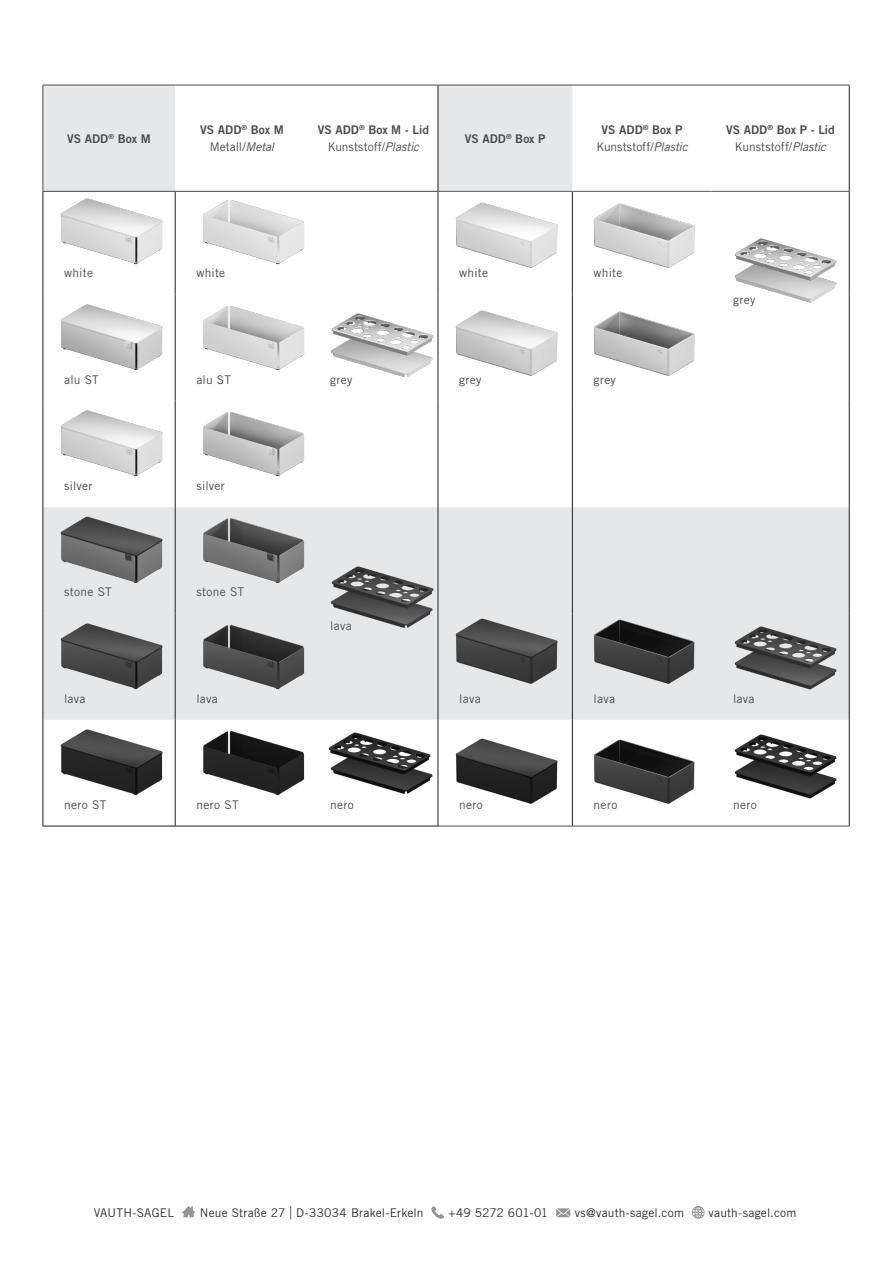
<style>
.page{position:relative;width:893px;height:1263px;background:#fff}
.page>*{position:absolute;margin:0;border:0;box-sizing:border-box;transform-origin:0 0}
.TABELLENTEXT{font:12px "Trade Gothic LT Std";letter-spacing:.025em;color:#4b4c4d}
.t1{font:12px "Trade Gothic LT Std";letter-spacing:.015em;color:#312f30}
.TABELLEN-HEADLINE{font:12px "Trade Gothic LT Std Bd 2";color:#4b4c4d}
.TABELLEN-HEADLINE-2{font:12px "Trade Gothic LT Std";color:#4b4c4d}
.t2{font:12px "Trade Gothic LT Std";letter-spacing:-.015em;color:#312f30}
.s1{font-style:italic}
.s2{font-size:18px}
</style>
<div class="page">
<svg style="left:182px;top:1206px;width:13px;height:11px"></svg>
<svg style="left:431px;top:1206px;width:13px;height:13px"></svg>
<svg style="left:556px;top:1208px;width:14px;height:9px"></svg>
<svg style="left:692px;top:1206px;width:13px;height:13px"></svg>
<svg style="left:44px;top:86px;width:805px;height:634px;fill:#e6e7e9"></svg>
<svg style="left:44px;top:192px;width:805px;height:315px"></svg>
<hr style="left:43px;top:85px;width:132px;height:1px;background:#4b4c4d">
<hr style="left:175px;top:85px;width:134px;height:1px;background:#4b4c4d">
<hr style="left:309px;top:85px;width:129px;height:1px;background:#4b4c4d">
<hr style="left:438px;top:85px;width:134px;height:1px;background:#4b4c4d">
<hr style="left:572px;top:85px;width:140px;height:1px;background:#4b4c4d">
<hr style="left:712px;top:85px;width:138px;height:1px;background:#4b4c4d">
<hr style="left:43px;top:85px;width:1px;height:106px;background:#4b4c4d">
<hr style="left:43px;top:826px;width:132px;height:1px;background:#231f20">
<hr style="left:175px;top:826px;width:134px;height:1px;background:#231f20">
<hr style="left:309px;top:826px;width:129px;height:1px;background:#231f20">
<hr style="left:43px;top:191px;width:132px;height:1px;background:#454749">
<hr style="left:175px;top:191px;width:134px;height:1px;background:#454749">
<hr style="left:309px;top:191px;width:129px;height:1px;background:#454749">
<hr style="left:572px;top:192px;width:1px;height:102px;background:#231f20">
<hr style="left:572px;top:294px;width:1px;height:107px;background:#231f20">
<hr style="left:572px;top:401px;width:1px;height:106px;background:#231f20">
<hr style="left:572px;top:507px;width:1px;height:106px;background:#231f20">
<hr style="left:572px;top:613px;width:1px;height:107px;background:#231f20">
<hr style="left:572px;top:720px;width:1px;height:106px;background:#231f20">
<hr style="left:438px;top:826px;width:134px;height:1px;background:#4b4c4d">
<hr style="left:572px;top:826px;width:140px;height:1px;background:#4b4c4d">
<hr style="left:712px;top:826px;width:138px;height:1px;background:#4b4c4d">
<hr style="left:438px;top:191px;width:134px;height:1px;background:#58595b">
<hr style="left:572px;top:191px;width:140px;height:1px;background:#58595b">
<hr style="left:712px;top:191px;width:137px;height:1px;background:#58595b">
<hr style="left:175px;top:720px;width:1px;height:106px;background:#231f20">
<hr style="left:438px;top:85px;width:1px;height:106px;background:#231f20">
<hr style="left:438px;top:191px;width:1px;height:103px;background:#231f20">
<hr style="left:438px;top:294px;width:1px;height:107px;background:#231f20">
<hr style="left:438px;top:401px;width:1px;height:106px;background:#231f20">
<hr style="left:438px;top:507px;width:1px;height:106px;background:#231f20">
<hr style="left:438px;top:613px;width:1px;height:107px;background:#231f20">
<hr style="left:438px;top:720px;width:1px;height:106px;background:#231f20">
<hr style="left:849px;top:85px;width:1px;height:106px;background:#231f20">
<hr style="left:849px;top:294px;width:1px;height:107px;background:#231f20">
<hr style="left:849px;top:401px;width:1px;height:106px;background:#231f20">
<hr style="left:849px;top:507px;width:1px;height:106px;background:#231f20">
<hr style="left:849px;top:720px;width:1px;height:106px;background:#231f20">
<hr style="left:43px;top:192px;width:1px;height:102px;background:#231f20">
<hr style="left:43px;top:294px;width:1px;height:107px;background:#231f20">
<hr style="left:43px;top:401px;width:1px;height:106px;background:#231f20">
<hr style="left:43px;top:507px;width:1px;height:106px;background:#231f20">
<hr style="left:43px;top:613px;width:1px;height:107px;background:#231f20">
<hr style="left:43px;top:720px;width:1px;height:106px;background:#231f20">
<img style="left:51px;top:173px;width:125px;height:636px">
<img style="left:446px;top:177px;width:125px;height:105px">
<img style="left:321px;top:285px;width:250px;height:106px">
<img style="left:446px;top:713px;width:125px;height:91px">
<img style="left:725px;top:294px;width:125px;height:22px">
<img style="left:725px;top:682px;width:125px;height:3px">
<img style="left:781px;top:790px;width:69px;height:22px">
<div style="left:321px;top:537px;width:125px;height:105px;background:#e6e7e9"></div>
<img style="left:384px;top:703px;width:62px;height:105px">
<img style="left:446px;top:593px;width:125px;height:105px">
<img style="left:193px;top:173px;width:125px;height:623px">
<img style="left:584px;top:177px;width:124px;height:105px">
<img style="left:584px;top:285px;width:124px;height:105px">
<img style="left:584px;top:713px;width:124px;height:91px">
<img style="left:584px;top:593px;width:124px;height:105px">
<img style="left:322px;top:264px;width:124px;height:105px">
<img style="left:725px;top:189px;width:125px;height:105px">
<img style="left:322px;top:517px;width:124px;height:105px">
<img style="left:725px;top:577px;width:125px;height:105px">
<img style="left:319px;top:682px;width:125px;height:106px">
<img style="left:725px;top:685px;width:125px;height:105px">
<p class="TABELLEN-HEADLINE" style="left:67px;top:131px;width:85px">VS ADD<sup>®</sup> Box M</p>
<p class="TABELLEN-HEADLINE" style="left:200px;top:123px;width:85px">VS ADD<sup>®</sup> Box M</p>
<p class="TABELLEN-HEADLINE-2" style="left:210px;top:139px;width:66px">Metall/<span class="s1">Metal</span></p>
<p class="TABELLEN-HEADLINE" style="left:318px;top:123px;width:113px">VS ADD<sup>®</sup> Box M - Lid</p>
<p class="TABELLEN-HEADLINE-2" style="left:328px;top:139px;width:93px">Kunststoff/<span class="s1">Plastic</span></p>
<p class="TABELLEN-HEADLINE" style="left:465px;top:131px;width:82px">VS ADD<sup>®</sup> Box P</p>
<p class="TABELLEN-HEADLINE" style="left:602px;top:123px;width:82px">VS ADD<sup>®</sup> Box P</p>
<p class="TABELLEN-HEADLINE-2" style="left:596px;top:139px;width:93px">Kunststoff/<span class="s1">Plastic</span></p>
<p class="TABELLEN-HEADLINE" style="left:726px;top:123px;width:110px">VS ADD<sup>®</sup> Box P - Lid</p>
<p class="TABELLEN-HEADLINE-2" style="left:735px;top:139px;width:93px">Kunststoff/<span class="s1">Plastic</span></p>
<p class="TABELLENTEXT" style="left:64px;top:266px;width:30px">white</p>
<p class="TABELLENTEXT" style="left:196px;top:266px;width:30px">white</p>
<p class="TABELLENTEXT" style="left:459px;top:266px;width:30px">white</p>
<p class="TABELLENTEXT" style="left:594px;top:266px;width:30px">white</p>
<p class="TABELLENTEXT" style="left:64px;top:372px;width:36px">alu ST</p>
<p class="TABELLENTEXT" style="left:196px;top:372px;width:36px">alu ST</p>
<p class="TABELLENTEXT" style="left:330px;top:372px;width:24px">grey</p>
<p class="TABELLENTEXT" style="left:459px;top:372px;width:24px">grey</p>
<p class="TABELLENTEXT" style="left:594px;top:372px;width:24px">grey</p>
<p class="TABELLENTEXT" style="left:64px;top:479px;width:30px">silver</p>
<p class="TABELLENTEXT" style="left:196px;top:479px;width:30px">silver</p>
<p class="TABELLENTEXT" style="left:64px;top:585px;width:49px">stone ST</p>
<p class="TABELLENTEXT" style="left:196px;top:585px;width:49px">stone ST</p>
<p class="TABELLENTEXT" style="left:330px;top:618px;width:23px">lava</p>
<p class="TABELLENTEXT" style="left:733px;top:293px;width:24px">grey</p>
<p class="TABELLENTEXT" style="left:64px;top:691px;width:23px">lava</p>
<p class="TABELLENTEXT" style="left:196px;top:691px;width:23px">lava</p>
<p class="TABELLENTEXT" style="left:459px;top:691px;width:23px">lava</p>
<p class="TABELLENTEXT" style="left:594px;top:691px;width:23px">lava</p>
<p class="TABELLENTEXT" style="left:733px;top:691px;width:23px">lava</p>
<p class="TABELLENTEXT" style="left:64px;top:797px;width:44px">nero ST</p>
<p class="TABELLENTEXT" style="left:196px;top:797px;width:44px">nero ST</p>
<p class="TABELLENTEXT" style="left:330px;top:797px;width:25px">nero</p>
<p class="TABELLENTEXT" style="left:459px;top:797px;width:25px">nero</p>
<p class="TABELLENTEXT" style="left:594px;top:797px;width:25px">nero</p>
<p class="TABELLENTEXT" style="left:733px;top:797px;width:25px">nero</p>
<p class="t1" style="left:94px;top:1206px;width:82px">VAUTH-SAGEL</p>
<p class="t1" style="left:200px;top:1206px;width:225px">Neue Straße 27 <span class="s2">|</span> D-33034 Brakel-Erkeln</p>
<p class="t2" style="left:448px;top:1206px;width:101px">+49 5272 601-01</p>
<p class="t1" style="left:575px;top:1206px;width:111px">vs@vauth-sagel.com</p>
<p class="t1" style="left:709px;top:1206px;width:89px">vauth-sagel.com</p>
</div>
